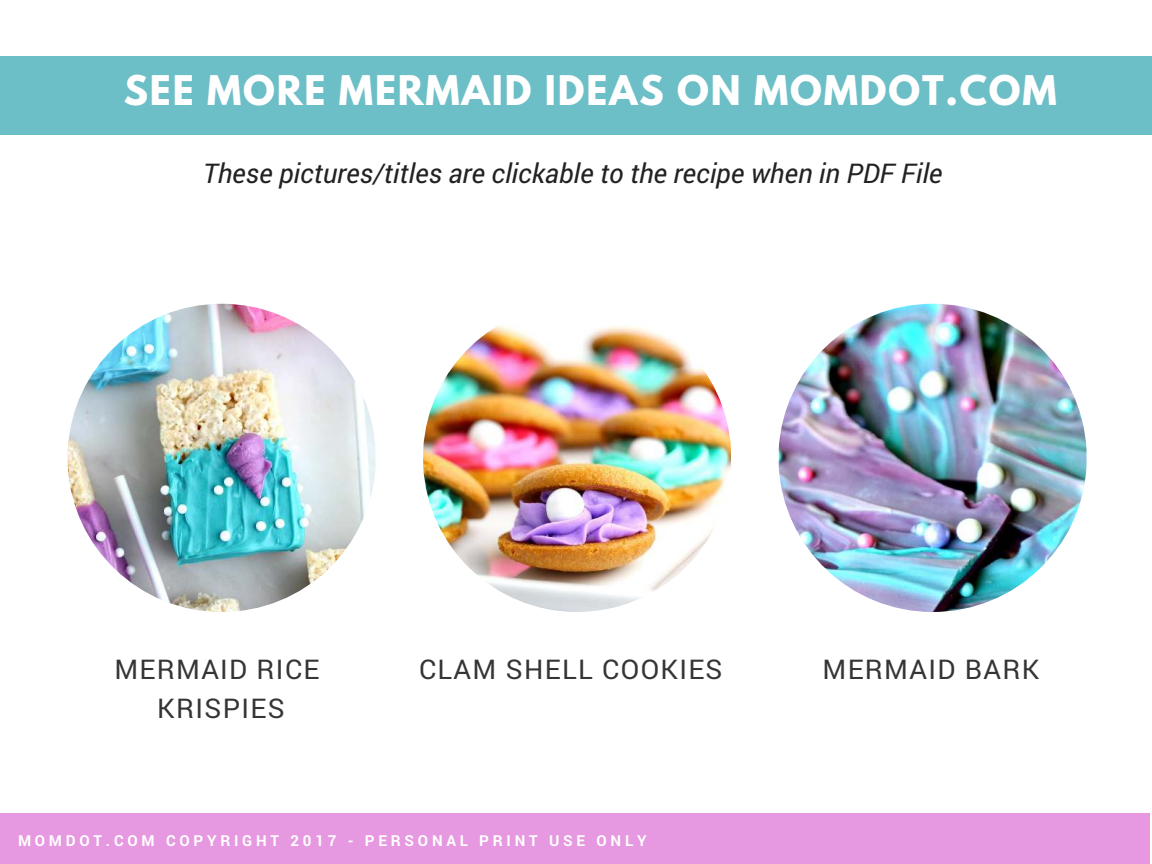
<style>
.page{position:relative;width:1152px;height:864px;background:#fff}
.page>*{position:absolute;margin:0;border:0;box-sizing:border-box;transform-origin:0 0}
.t1{font:700 36.15px "League Spartan";letter-spacing:.05em;color:#fff}
.t2{font:italic 27.15px "Roboto";color:#222}
.t3{font:27.15px/39.3px "Roboto";letter-spacing:.05em;color:#353535;text-align:center}
.t4{font:700 15.15px "Roboto";letter-spacing:.25em;color:#fff}
</style>
<div class="page">
<div style="left:0;top:814px;width:1149px;height:50px;background:#e699e1"></div>
<div style="left:0;top:56px;width:1152px;height:79px;background:#6dbfc7"></div>
<img style="left:68px;top:304px;width:308px;height:308px;border-radius:150px">
<img style="left:779px;top:304px;width:308px;height:308px;border-radius:150px">
<img style="left:423px;top:304px;width:308px;height:308px;border-radius:150px">
<h1 class="t1" style="left:124px;top:62px;width:934px">SEE MORE MERMAID IDEAS ON MOMDOT.COM</h1>
<p class="t2" style="left:203px;top:158px;width:741px">These pictures/titles are clickable to the recipe when in PDF File</p>
<p class="t3" style="left:114px;top:650px;width:207px">MERMAID RICE<br>KRISPIES</p>
<p class="t3" style="left:419px;top:650px;width:305px">CLAM SHELL COOKIES</p>
<p class="t3" style="left:822px;top:650px;width:218px">MERMAID BARK</p>
<p class="t4" style="left:18px;top:831px;width:630px">MOMDOT.COM COPYRIGHT 2017 - PERSONAL PRINT USE ONLY</p>
</div>
